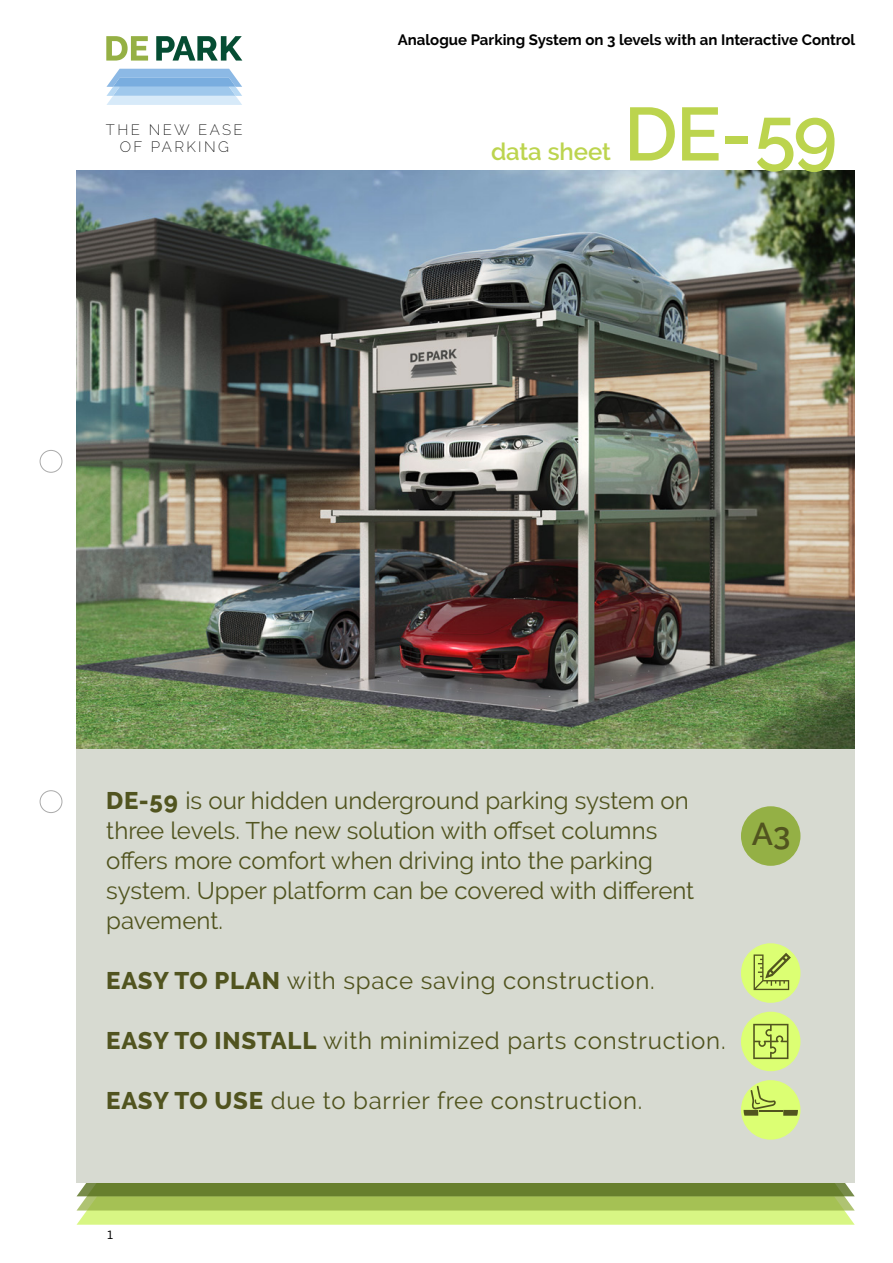
<style>
.page{position:relative;width:893px;height:1263px;background:#fff}
.page>*{position:absolute;margin:0;border:0;box-sizing:border-box;transform-origin:0 0}
.t1{font:600 75px "Raleway";color:#bcd44e}
.t2{font:600 31.5px "Raleway";color:#51541f}
.t3{font:24px/30px "Raleway";color:#51541f}
.t4{font:24px "Raleway";letter-spacing:.03em;color:#51541f}
.t5{font:600 24px "Raleway";color:#bcd44e}
.t6{font:700 15px "Raleway";color:#000}
.t7{font:200 15px/16.5px "Raleway";letter-spacing:.16em;color:#000;text-align:center}
.t8{font:13.5px "Courier";color:#000}
.s1{font-weight:800}
</style>
<div class="page">
<div style="left:40px;top:790px;width:22px;height:23px;border:1px solid #aaa;border-radius:50%"></div>
<div style="left:40px;top:450px;width:22px;height:23px;border:1px solid #aaa;border-radius:50%"></div>
<svg style="left:76px;top:1182px;width:779px;height:43px;background:#a5bf5e"></svg>
<div style="left:77px;top:720px;width:778px;height:462px;background:#d7dad1"></div>
<img style="left:77px;top:170px;width:778px;height:578px">
<div style="left:741px;top:806px;width:59px;height:60px;background:#94b045;border-radius:50%"></div>
<div style="left:741px;top:943px;width:59px;height:60px;background:#dcff73;border-radius:50%"></div>
<svg style="left:754px;top:953px;width:37px;height:37px"></svg>
<div style="left:741px;top:1012px;width:59px;height:59px;background:#dcff73;border-radius:50%"></div>
<svg style="left:753px;top:1024px;width:35px;height:35px"></svg>
<div style="left:741px;top:1080px;width:59px;height:60px;background:#dcff73;border-radius:50%"></div>
<hr style="left:759px;top:1110px;width:23px;height:2px;background:#51541f">
<svg style="left:783px;top:1110px;width:15px;height:6px"></svg>
<svg style="left:743px;top:1086px;width:33px;height:30px"></svg>
<svg style="left:106px;top:69px;width:136px;height:36px;background:#a8ccec"></svg>
<svg style="left:156px;top:36px;width:86px;height:25px"></svg>
<svg style="left:106px;top:36px;width:42px;height:25px"></svg>
<p class="t7" style="left:106px;top:122px;width:138px">THE NEW EASE<br>OF PARKING</p>
<p class="t6" style="left:398px;top:31px;width:459px">Analogue Parking System on 3 levels with an Interactive Control</p>
<p class="t5" style="left:491px;top:138px;width:121px">data sheet</p>
<h1 class="t1" style="left:624px;top:91px;width:215px">DE-59</h1>
<p class="t3" style="left:106px;top:786px;width:589px"><span class="s1">DE-59</span> is our hidden underground parking system on three levels. The new solution with offset columns offers more comfort when driving into the parking system. Upper platform can be covered with different pavement.</p>
<p class="t4" style="left:106px;top:967px;width:550px"><span class="s1">EASY TO PLAN</span> with space saving construction.</p>
<p class="t4" style="left:106px;top:1027px;width:621px"><span class="s1">EASY TO INSTALL</span> with minimized parts construction.</p>
<p class="t4" style="left:106px;top:1087px;width:537px"><span class="s1">EASY TO USE</span> due to barrier free construction.</p>
<h2 class="t2" style="left:752px;top:816px;width:40px">A3</h2>
<p class="t8" style="left:106px;top:1224px;width:10px">1</p>
</div>
